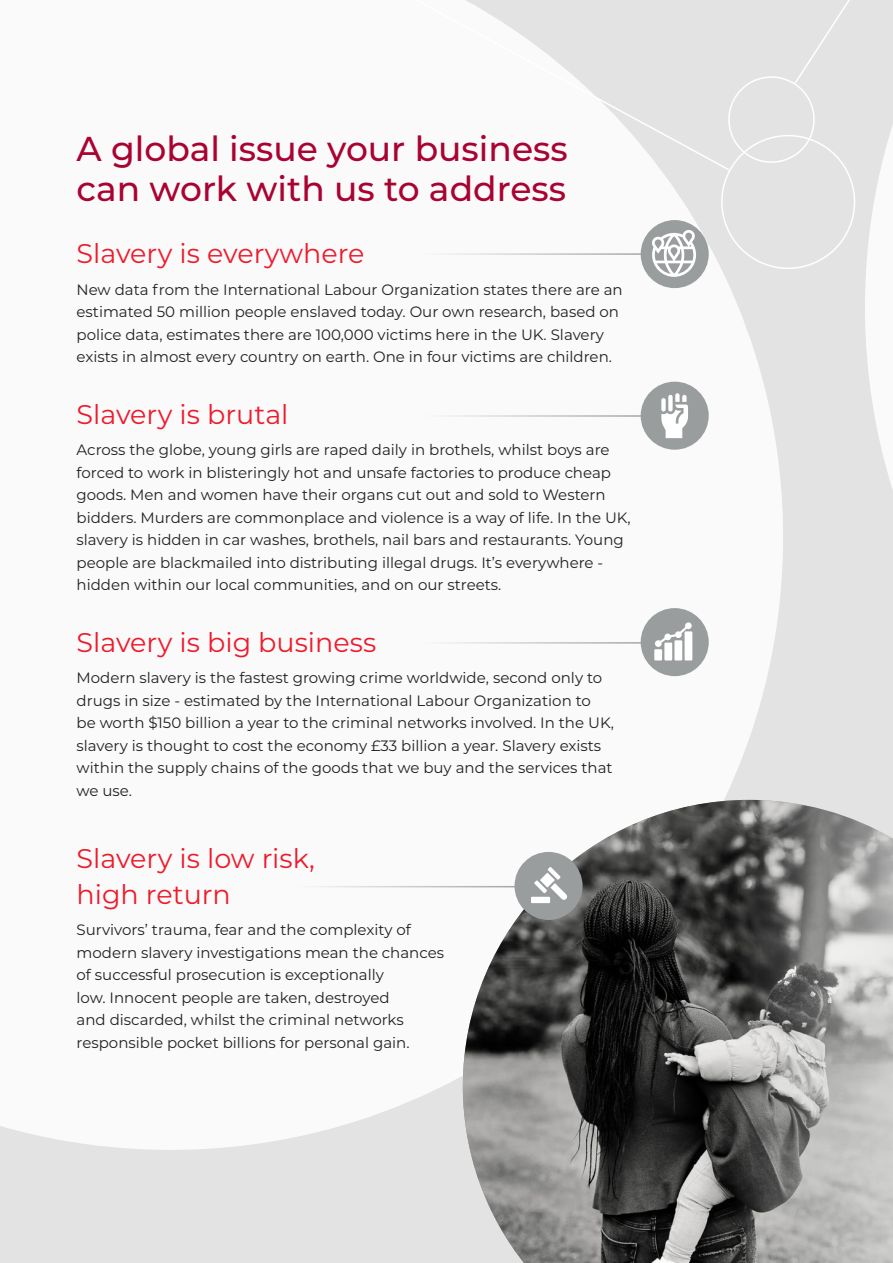
<style>
.page{position:relative;width:893px;height:1263px;background:#e2e3e2}
.page>*{position:absolute;margin:0;border:0;box-sizing:border-box;transform-origin:0 0}
.t1{font:500 34.5px/40.5px "Montserrat";color:#a90332}
.t2{font:27px/36px "Montserrat";color:#ee1b2c}
.t3{font:15px/22.5px "Montserrat";color:#231f20}
</style>
<div class="page">
<div style="left:0;top:0;width:710px;height:1150px;background:#fafafa"></div>
<img style="left:463px;top:800px;width:430px;height:463px">
<svg style="left:710px;top:0;width:183px;height:920px"></svg>
<svg style="left:390px;top:0;width:341px;height:172px"></svg>
<hr style="left:361px;top:253px;width:304px;height:2px;background:#999d9d">
<hr style="left:361px;top:415px;width:304px;height:2px;background:#999d9d">
<hr style="left:361px;top:642px;width:304px;height:2px;background:#999d9d">
<hr style="left:235px;top:886px;width:304px;height:1px;background:#999d9d">
<div style="left:641px;top:220px;width:68px;height:68px;background:#999d9d;border-radius:50%"></div>
<svg style="left:652px;top:230px;width:44px;height:47px"></svg>
<div style="left:641px;top:382px;width:68px;height:68px;background:#999d9d;border-radius:50%"></div>
<div style="left:641px;top:608px;width:68px;height:68px;background:#999d9d;border-radius:50%"></div>
<div style="left:654px;top:649px;width:8px;height:11px;background:#fff"></div>
<div style="left:664px;top:642px;width:8px;height:18px;background:#fff"></div>
<div style="left:674px;top:640px;width:8px;height:20px;background:#fff"></div>
<div style="left:685px;top:631px;width:7px;height:29px;background:#fff"></div>
<svg style="left:655px;top:622px;width:37px;height:25px"></svg>
<div style="left:514px;top:852px;width:69px;height:68px;background:#999d9d;border-radius:50%"></div>
<div style="left:531px;top:897px;width:19px;height:6px;background:#fff"></div>
<svg style="left:534px;top:867px;width:33px;height:33px"></svg>
<svg style="left:661px;top:393px;width:27px;height:45px"></svg>
<h1 class="t1" style="left:77px;top:130px;width:493px">A global issue your business can work with us to address</h1>
<h2 class="t2" style="left:77px;top:237px;width:290px">Slavery is everywhere</h2>
<p class="t3" style="left:77px;top:279px;width:548px">New data from the International Labour Organization states there are an estimated 50 million people enslaved today. Our own research, based on police data, estimates there are 100,000 victims here in the UK. Slavery exists in almost every country on earth. One in four victims are children.</p>
<h2 class="t2" style="left:77px;top:398px;width:214px">Slavery is brutal</h2>
<p class="t3" style="left:77px;top:439px;width:556px">Across the globe, young girls are raped daily in brothels, whilst boys are forced to work in blisteringly hot and unsafe factories to produce cheap goods. Men and women have their organs cut out and sold to Western bidders. Murders are commonplace and violence is a way of life. In the UK, slavery is hidden in car washes, brothels, nail bars and restaurants. Young people are blackmailed into distributing illegal drugs. It’s everywhere - hidden within our local communities, and on our streets.</p>
<h2 class="t2" style="left:77px;top:626px;width:301px">Slavery is big business</h2>
<p class="t3" style="left:77px;top:667px;width:539px">Modern slavery is the fastest growing crime worldwide, second only to drugs in size - estimated by the International Labour Organization to be worth $150 billion a year to the criminal networks involved. In the UK, slavery is thought to cost the economy £33 billion a year. Slavery exists within the supply chains of the goods that we buy and the services that we use.</p>
<h2 class="t2" style="left:77px;top:842px;width:240px">Slavery is low risk, high return</h2>
<p class="t3" style="left:77px;top:919px;width:369px">Survivors’ trauma, fear and the complexity of modern slavery investigations mean the chances of successful prosecution is exceptionally<br>low. Innocent people are taken, destroyed<br>and discarded, whilst the criminal networks responsible pocket billions for personal gain.</p>
</div>
